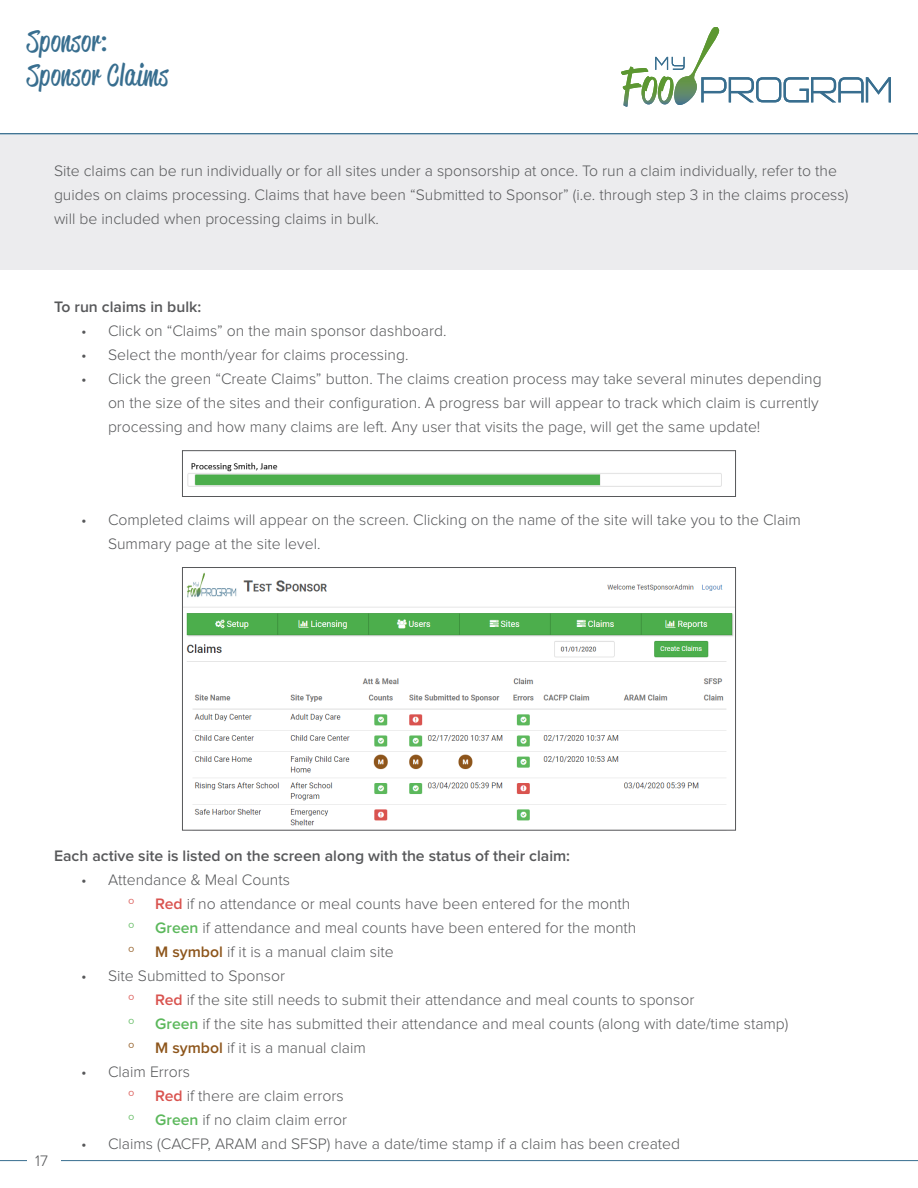
<style>
.page{position:relative;width:918px;height:1188px;background:#fff}
.page>*{position:absolute;margin:0;border:0;box-sizing:border-box;transform-origin:0 0}
.t1{font:30px/34.5px "Reklame Script Regular DEMO";letter-spacing:.025em;color:#386e8f}
.t2{font:300 15.75px/24px "Proxima Nova";color:#57585a}
.t3{font:600 15.75px "Proxima Nova";color:#57585a}
.t4{font:300 15.75px "Proxima Nova";color:#d9534f}
.t5{font:300 15.75px "Proxima Nova";color:#5cb85c}
.t6{font:300 15.75px "Proxima Nova";color:#8d551b}
.s1{font-family:"Proxima Nova";font-weight:600}
.s2{font-weight:600;color:#d9534f}
.s3{font-weight:600;color:#5cb85c}
.s4{font-weight:600;color:#8d551b}
</style>
<div class="page">
<hr style="left:0;top:1160px;width:918px;height:1px;background:#386e8f">
<div style="left:27px;top:1145px;width:34px;height:34px;background:#fff"></div>
<svg style="left:621px;top:27px;width:270px;height:80px"></svg>
<hr style="left:0;top:133px;width:918px;height:1px;background:#386e8f">
<div style="left:0;top:135px;width:918px;height:135px;background:#ececee"></div>
<img style="left:184px;top:572px;width:550px;height:254px">
<div style="left:182px;top:567px;width:554px;height:263px;border:1px solid #57585a"></div>
<img style="left:187px;top:462px;width:535px;height:25px">
<div style="left:182px;top:451px;width:554px;height:46px;border:1px solid #57585a"></div>
<p class="t1" style="left:27px;top:26px;width:143px">Sponsor<span class="s1">:<br></span>Sponsor Claims</p>
<p class="t2" style="left:54px;top:160px;width:796px">Site claims can be run individually or for all sites under a sponsorship at once. To run a claim individually, refer to the guides on claims processing. Claims that have been “Submitted to Sponsor” (i.e. through step 3 in the claims process) will be included when processing claims in bulk.</p>
<p class="t3" style="left:54px;top:300px;width:149px">To run claims in bulk:</p>
<p class="t2" style="left:81px;top:319px;width:367px">• Click on “Claims” on the main sponsor dashboard.</p>
<p class="t2" style="left:81px;top:343px;width:329px">• Select the month/year for claims processing.</p>
<p class="t2" style="left:108px;top:367px;width:715px;text-indent:-27px">• Click the green “Create Claims” button. The claims creation process may take several minutes depending on the size of the sites and their configuration. A progress bar will appear to track which claim is currently processing and how many claims are left. Any user that visits the page, will get the same update!</p>
<p class="t2" style="left:108px;top:509px;width:695px;text-indent:-27px">• Completed claims will appear on the screen. Clicking on the name of the site will take you to the Claim<br>Summary page at the site level.</p>
<p class="t3" style="left:54px;top:848px;width:518px">Each active site is listed on the screen along with the status of their claim:</p>
<p class="t2" style="left:81px;top:868px;width:211px">• Attendance &amp; Meal Counts</p>
<p class="t4" style="left:128px;top:896px;width:8px">º</p>
<p class="t2" style="left:155px;top:892px;width:477px"><span class="s2">Red</span> if no attendance or meal counts have been entered for the month</p>
<p class="t5" style="left:128px;top:920px;width:8px">º</p>
<p class="t2" style="left:155px;top:916px;width:483px"><span class="s3">Green</span> if attendance and meal counts have been entered for the month</p>
<p class="t6" style="left:128px;top:944px;width:8px">º</p>
<p class="t2" style="left:155px;top:940px;width:240px"><span class="s4">M symbol</span> if it is a manual claim site</p>
<p class="t2" style="left:81px;top:964px;width:206px">• Site Submitted to Sponsor</p>
<p class="t4" style="left:128px;top:992px;width:8px">º</p>
<p class="t2" style="left:155px;top:988px;width:541px"><span class="s2">Red</span> if the site still needs to submit their attendance and meal counts to sponsor</p>
<p class="t5" style="left:128px;top:1016px;width:8px">º</p>
<p class="t2" style="left:155px;top:1012px;width:635px"><span class="s3">Green</span> if the site has submitted their attendance and meal counts (along with date/time stamp)</p>
<p class="t6" style="left:128px;top:1040px;width:8px">º</p>
<p class="t2" style="left:155px;top:1036px;width:212px"><span class="s4">M symbol</span> if it is a manual claim</p>
<p class="t2" style="left:81px;top:1060px;width:111px">• Claim Errors</p>
<p class="t4" style="left:128px;top:1088px;width:8px">º</p>
<p class="t2" style="left:155px;top:1084px;width:190px"><span class="s2">Red</span> if there are claim errors</p>
<p class="t5" style="left:128px;top:1112px;width:8px">º</p>
<p class="t2" style="left:155px;top:1108px;width:193px"><span class="s3">Green</span> if no claim claim error</p>
<p class="t2" style="left:81px;top:1132px;width:601px">• Claims (CACFP, ARAM and SFSP) have a date/time stamp if a claim has been created</p>
<p class="t2" style="left:35px;top:1149px;width:14px">17</p>
</div>
